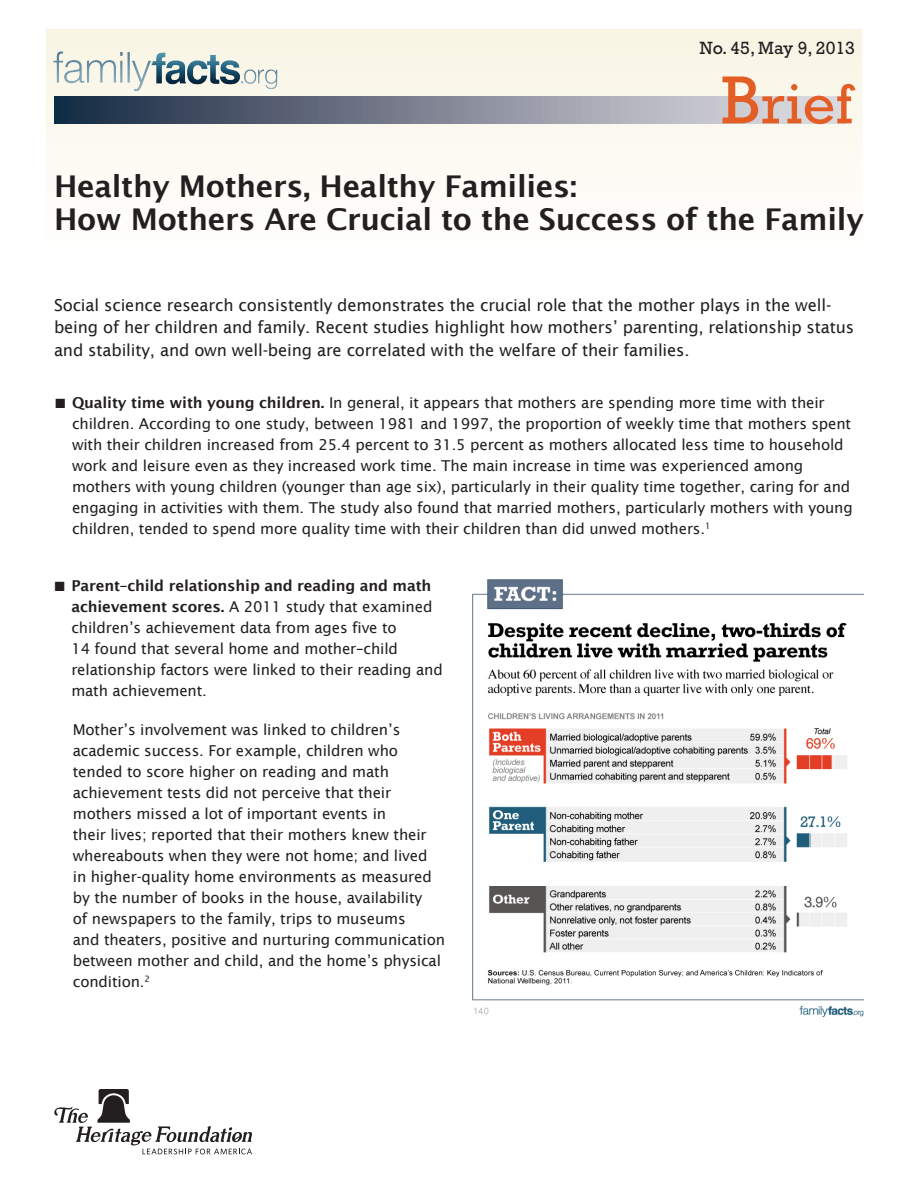
<style>
.page{position:relative;width:918px;height:1188px;background:#fff}
.page>*{position:absolute;margin:0;border:0;box-sizing:border-box;transform-origin:0 0}
.t1{font:57px "Rockwell Std";color:#e35e24}
.t2{font:600 30px/33px "Lucida Sans";letter-spacing:-.01em;color:#231f20}
.t3{font:18px "Rockwell Std";color:#231f20}
.Summary{font:16.5px/22.5px "Lucida Sans";letter-spacing:-.01em;color:#231f20}
.Body2{font:15px/21px "Lucida Sans";letter-spacing:-.01em;color:#231f20}
.s1{font-size:69px}
.s2{font-weight:600}
</style>
<div class="page">
<div style="left:46px;top:29px;width:816px;height:228px;background:linear-gradient(to right,#fcfaf4,#fbf9f1);border:2px solid #f9f5e4"></div>
<svg style="left:54px;top:1089px;width:198px;height:65px"></svg>
<div style="left:54px;top:97px;width:792px;height:27px;background:linear-gradient(to right,#1a2b44,#e9e5e9)"></div>
<img style="left:52px;top:50px;width:227px;height:42px">
<img style="left:152px;top:50px;width:2px;height:42px">
<svg style="left:151px;top:60px;width:2px;height:6px"></svg>
<img style="left:472px;top:580px;width:392px;height:437px">
<p class="t3" style="left:700px;top:37px;width:157px">No. 45, May 9, 2013</p>
<p class="t1" style="left:721px;top:71px;width:133px"><span class="s1">B</span>rief</p>
<p class="t2" style="left:54px;top:170px;width:811px">Healthy Mothers, Healthy Families:<br>How Mothers Are Crucial to the Success of the Family</p>
<p class="Summary" style="left:54px;top:294px;width:802px">Social science research consistently demonstrates the crucial role that the mother plays in the well&shy;being of her children and family. Recent studies highlight how mothers’ parenting, relationship status and stability, and own well-being are correlated with the welfare of their families.</p>
<p class="Body2" style="left:72px;top:392px;width:782px"><span class="s2">Quality time with young children.</span> In general, it appears that mothers are spending more time with their children. According to one study, between 1981 and 1997, the proportion of weekly time that mothers spent with their children increased from 25.4 percent to 31.5 percent as mothers allocated less time to household work and leisure even as they increased work time. The main increase in time was experienced among mothers with young children (younger than age six), particularly in their quality time together, caring for and engaging in activities with them. The study also found that married mothers, particularly mothers with young children, tended to spend more quality time with their children than did unwed mothers.<sup>1</sup></p>
<p class="Body2" style="left:71px;top:575px;width:373px"><span class="s2">Parent–child relationship and reading and math achievement scores.</span> A 2011 study that examined children’s achievement data from ages five to<br>14 found that several home and mother–child relationship factors were linked to their reading and math achievement.</p>
<p class="Body2" style="left:73px;top:719px;width:374px">Mother’s involvement was linked to children’s academic success. For example, children who tended to score higher on reading and math achievement tests did not perceive that their mothers missed a lot of important events in<br>their lives; reported that their mothers knew their whereabouts when they were not home; and lived<br>in higher-quality home environments as measured by the number of books in the house, availability<br>of newspapers to the family, trips to museums<br>and theaters, positive and nurturing communication between mother and child, and the home’s physical condition.<sup>2</sup></p>
</div>
